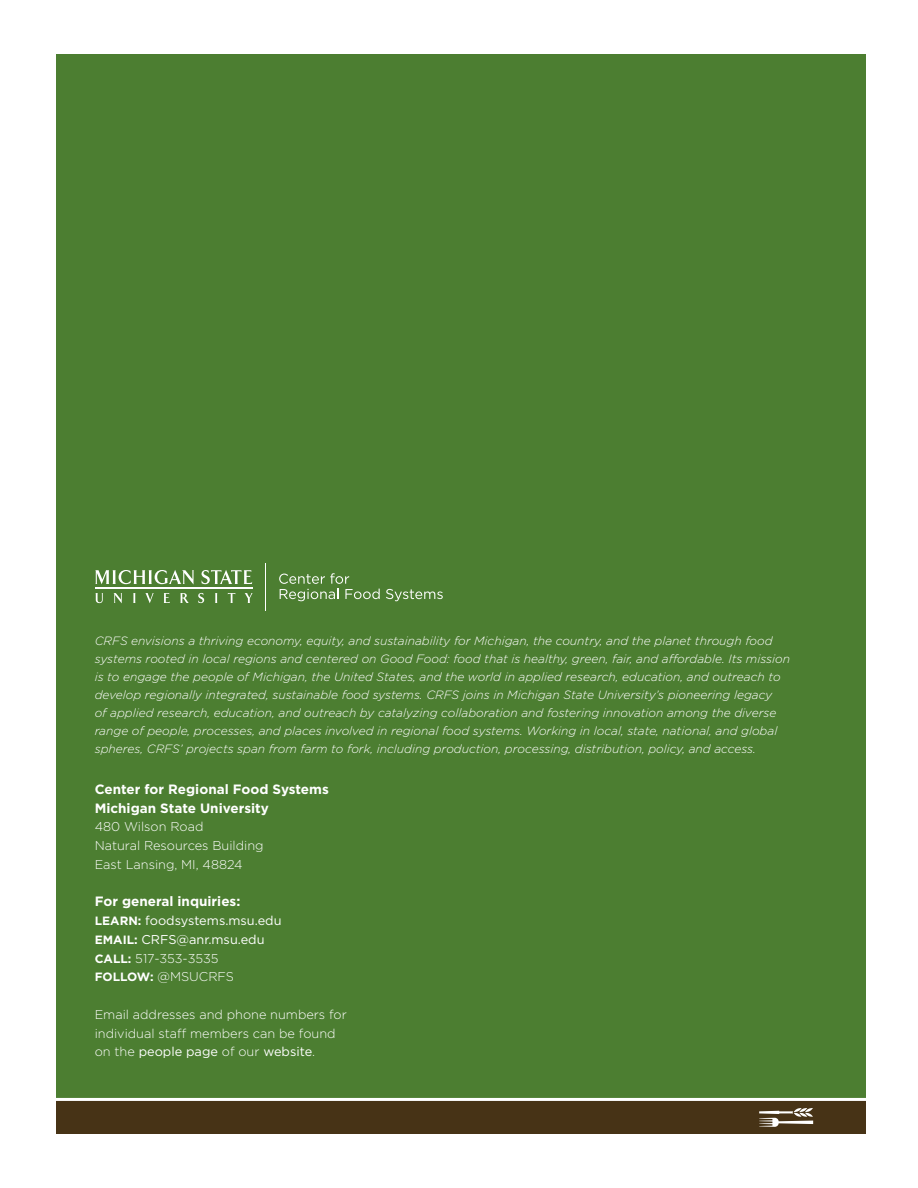
<style>
.page{position:relative;width:918px;height:1188px;background:#fff}
.page>*{position:absolute;margin:0;border:0;box-sizing:border-box;transform-origin:0 0}
.t1{font:700 13.5px/18.8px "Gotham";color:#fff}
.t2{font:300 12.75px/18.8px "Gotham";color:#fff}
.t3{font:12.75px/18.8px "Gotham";color:#fff}
.t4{font:italic 300 12px/18px "Gotham";color:#fff}
.s1{font-weight:700;font-size:12px}
.s2{font-weight:300}
.s3{font-weight:400}
</style>
<div class="page">
<div style="left:56px;top:54px;width:810px;height:1063px;background:#4c7e31"></div>
<div style="left:56px;top:1100px;width:810px;height:34px;background:#473316"></div>
<hr style="left:49px;top:1098px;width:820px;height:3px;background:#fff">
<svg style="left:759px;top:1108px;width:54px;height:19px"></svg>
<svg style="left:95px;top:593px;width:8px;height:10px"></svg>
<svg style="left:113px;top:593px;width:9px;height:10px"></svg>
<svg style="left:133px;top:593px;width:3px;height:10px"></svg>
<svg style="left:145px;top:593px;width:9px;height:10px"></svg>
<svg style="left:164px;top:593px;width:6px;height:10px"></svg>
<svg style="left:180px;top:593px;width:9px;height:10px"></svg>
<svg style="left:198px;top:593px;width:6px;height:10px"></svg>
<svg style="left:215px;top:593px;width:2px;height:10px"></svg>
<svg style="left:228px;top:593px;width:7px;height:10px"></svg>
<svg style="left:245px;top:593px;width:8px;height:10px"></svg>
<svg style="left:95px;top:570px;width:99px;height:15px"></svg>
<svg style="left:202px;top:570px;width:50px;height:14px"></svg>
<hr style="left:95px;top:588px;width:158px;height:1px;background:#fff">
<svg style="left:279px;top:573px;width:101px;height:28px"></svg>
<svg style="left:386px;top:589px;width:57px;height:12px"></svg>
<hr style="left:265px;top:563px;width:1px;height:47px;background:#fff">
<p class="t4" style="left:95px;top:631px;width:697px">CRFS envisions a thriving economy, equity, and sustainability for Michigan, the country, and the planet through food systems rooted in local regions and centered on Good Food: food that is healthy, green, fair, and affordable. Its mission is to engage the people of Michigan, the United States, and the world in applied research, education, and outreach to develop regionally integrated, sustainable food systems. CRFS joins in Michigan State University’s pioneering legacy<br>of applied research, education, and outreach by catalyzing collaboration and fostering innovation among the diverse range of people, processes, and places involved in regional food systems. Working in local, state, national, and global spheres, CRFS’ projects span from farm to fork, including production, processing, distribution, policy, and access.</p>
<p class="t1" style="left:95px;top:780px;width:236px">Center for Regional Food Systems<br>Michigan State University</p>
<p class="t2" style="left:95px;top:817px;width:170px">480 Wilson Road<br>Natural Resources Building<br>East Lansing, MI, 48824</p>
<p class="t1" style="left:95px;top:892px;width:147px">For general inquiries:</p>
<p class="t3" style="left:95px;top:911px;width:188px"><span class="s1">LEARN:</span> foodsystems.msu.edu<br><span class="s1">EMAIL:</span> CRFS@anr.msu.edu<br><span class="s1">CALL:</span> <span class="s2">517-353-3535<br></span><span class="s1">FOLLOW:</span> <span class="s2">@MSUCRFS</span></p>
<p class="t2" style="left:95px;top:1005px;width:254px">Email addresses and phone numbers for individual staff members can be found on the <span class="s3">people page</span> of our <span class="s3">website</span>.</p>
</div>
